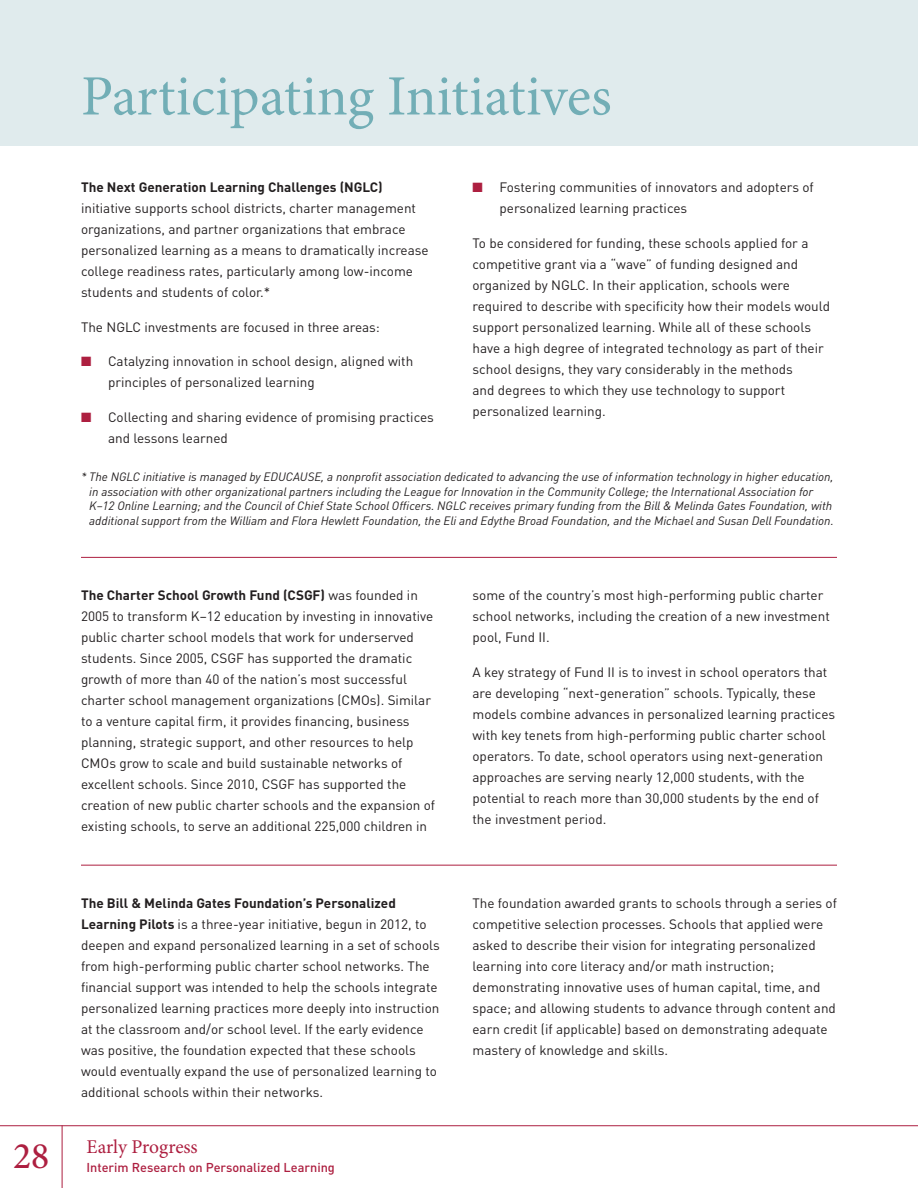
<style>
.page{position:relative;width:918px;height:1188px;background:#fff}
.page>*{position:absolute;margin:0;border:0;box-sizing:border-box;transform-origin:0 0}
.t1{font:57px "Minion Pro";color:#72aeb6}
.t2{font:500 37.5px "Minion Pro";color:#ad1f40}
.t3{font:19.5px "Minion Pro";letter-spacing:-.005em;color:#ad1f40}
.body{font:13.5px/21px "DINOT";color:#231f20}
.t4{font:500 12.75px "DINOT";color:#ad1f40}
.t5{font:italic 12px/14.4px "DINOT";color:#231f20}
.s1{font-weight:700}
.s2{color:#ad1f40}
</style>
<div class="page">
<div style="left:0;top:0;width:918px;height:145px;background:#e0ebed"></div>
<hr style="left:81px;top:557px;width:756px;height:1px;background:#ad1f40">
<hr style="left:81px;top:865px;width:756px;height:1px;background:#ad1f40">
<hr style="left:0;top:1125px;width:918px;height:1px;background:#ad1f40">
<hr style="left:62px;top:1125px;width:1px;height:63px;background:#ad1f40">
<h2 class="t2" style="left:13px;top:1133px;width:38px">28</h2>
<p class="t1" style="left:81px;top:62px;width:532px">Participating Initiatives</p>
<p class="body" style="left:81px;top:177px;width:349px"><span class="s1">The Next Generation Learning Challenges (NGLC) </span>initiative supports school districts, charter management organizations, and partner organizations that embrace personalized learning as a means to dramatically increase college readiness rates, particularly among low-income students and students of color.*</p>
<p class="body" style="left:81px;top:316px;width:300px">The NGLC investments are focused in three areas:</p>
<p class="body" style="left:108px;top:351px;width:307px;text-indent:-27px"><span class="s2">■</span> Catalyzing innovation in school design, aligned with principles of personalized learning</p>
<p class="body" style="left:108px;top:406px;width:327px;text-indent:-27px"><span class="s2">■</span> Collecting and sharing evidence of promising practices and lessons learned</p>
<p class="body" style="left:500px;top:177px;width:316px;text-indent:-27px"><span class="s2">■</span> Fostering communities of innovators and adopters of personalized learning practices</p>
<p class="body" style="left:472px;top:232px;width:359px">To be considered for funding, these schools applied for a competitive grant via a “wave” of funding designed and organized by NGLC. In their application, schools were required to describe with specificity how their models would support personalized learning. While all of these schools have a high degree of integrated technology as part of their school designs, they vary considerably in the methods<br>and degrees to which they use technology to support personalized learning.</p>
<p class="t5" style="left:89px;top:469px;width:746px;text-indent:-8px">* The NGLC initiative is managed by EDUCAUSE, a nonprofit association dedicated to advancing the use of information technology in higher education, in association with other organizational partners including the League for Innovation in the Community College; the International Association for K–12 Online Learning; and the Council of Chief State School Officers. NGLC receives primary funding from the Bill &amp; Melinda Gates Foundation, with additional support from the William and Flora Hewlett Foundation, the Eli and Edythe Broad Foundation, and the Michael and Susan Dell Foundation.</p>
<p class="body" style="left:81px;top:584px;width:356px"><span class="s1">The Charter School Growth Fund (CSGF)</span> was founded in 2005 to transform K–12 education by investing in innovative public charter school models that work for underserved students. Since 2005, CSGF has supported the dramatic growth of more than 40 of the nation’s most successful charter school management organizations (CMOs). Similar to a venture capital firm, it provides financing, business planning, strategic support, and other resources to help CMOs grow to scale and build sustainable networks of excellent schools. Since 2010, CSGF has supported the creation of new public charter schools and the expansion of existing schools, to serve an additional 225,000 children in</p>
<p class="body" style="left:472px;top:584px;width:359px">some of the country’s most high-performing public charter school networks, including the creation of a new investment pool, Fund II.</p>
<p class="body" style="left:472px;top:661px;width:364px">A key strategy of Fund II is to invest in school operators that are developing “next-generation” schools. Typically, these models combine advances in personalized learning practices with key tenets from high-performing public charter school operators. To date, school operators using next-generation approaches are serving nearly 12,000 students, with the potential to reach more than 30,000 students by the end of the investment period.</p>
<p class="body" style="left:81px;top:892px;width:360px"><span class="s1">The Bill &amp; Melinda Gates Foundation’s Personalized Learning Pilots</span> is a three-year initiative, begun in 2012, to deepen and expand personalized learning in a set of schools from high-performing public charter school networks. The financial support was intended to help the schools integrate personalized learning practices more deeply into instruction at the classroom and/or school level. If the early evidence was positive, the foundation expected that these schools would eventually expand the use of personalized learning to additional schools within their networks.</p>
<p class="body" style="left:472px;top:892px;width:366px">The foundation awarded grants to schools through a series of competitive selection processes. Schools that applied were asked to describe their vision for integrating personalized learning into core literacy and/or math instruction; demonstrating innovative uses of human capital, time, and space; and allowing students to advance through content and earn credit (if applicable) based on demonstrating adequate mastery of knowledge and skills.</p>
<h3 class="t3" style="left:86px;top:1135px;width:113px">Early Progress</h3>
<p class="t4" style="left:86px;top:1159px;width:250px">Interim Research on Personalized Learning</p>
</div>
